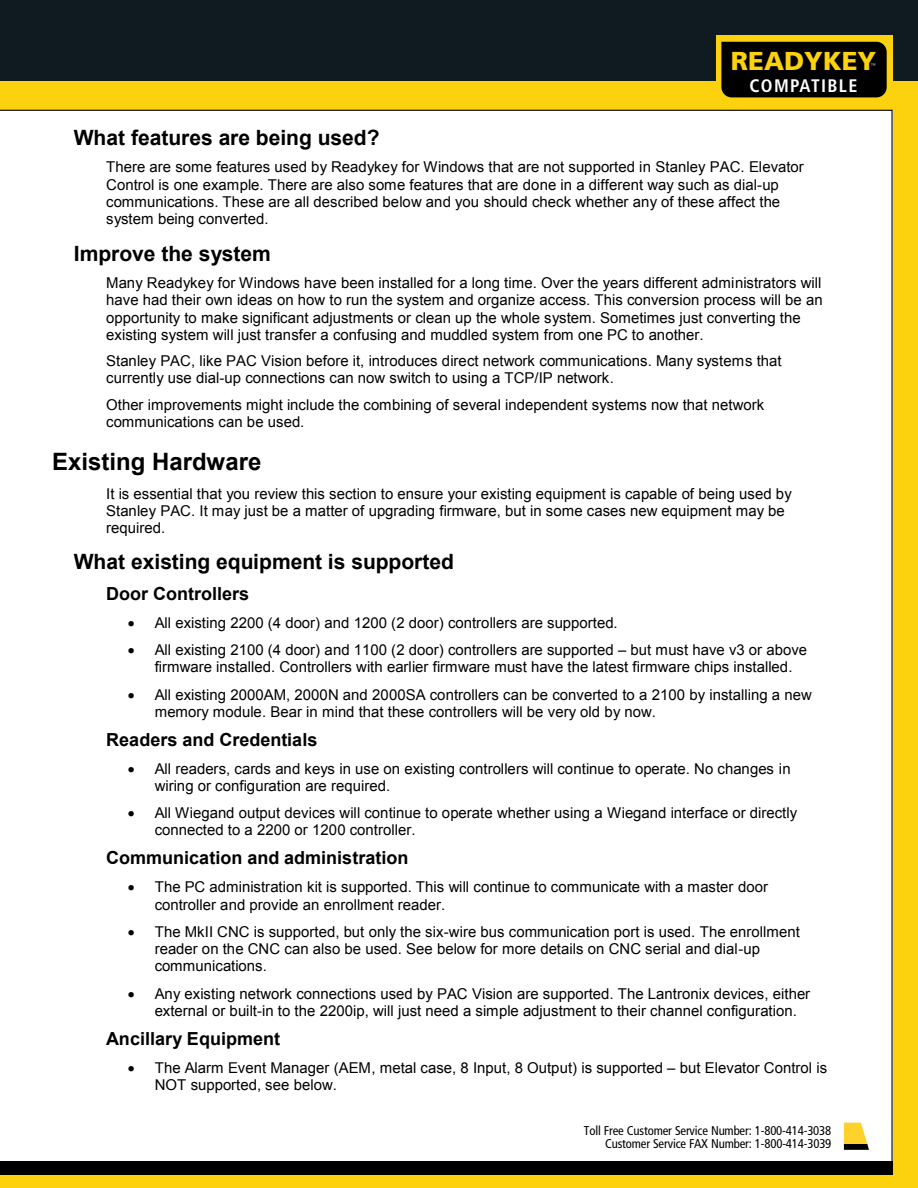
<style>
.page{position:relative;width:918px;height:1188px;background:#fff}
.page>*{position:absolute;margin:0;border:0;box-sizing:border-box;transform-origin:0 0}
.t1{font:900 25.95px "Frutiger";color:#fcd10d}
.t2{font:700 24px "Arial";color:#000}
.t3{font:700 21px "Arial";color:#000}
.t4{font:700 condensed 18.15px "Frutiger";letter-spacing:.075em;color:#fff}
.t5{font:700 18px "Arial";color:#000}
.t6{font:15px/17.2px "Arial";color:#000}
.t7{font:condensed 12.75px/13.5px "Frutiger";letter-spacing:-.015em;color:#000;text-align:right}
.t8{font:300 condensed 5.25px "Frutiger";color:#fff}
</style>
<div class="page">
<div style="left:0;top:0;width:918px;height:84px;background:#101a21"></div>
<div style="left:0;top:81px;width:918px;height:1107px;background:#fcd10d"></div>
<div style="left:0;top:110px;width:893px;height:1051px;background:#fff"></div>
<div style="left:716px;top:35px;width:177px;height:66px;background:#fcd10d"></div>
<div style="left:0;top:1161px;width:893px;height:13px;background:#000"></div>
<svg style="left:844px;top:1123px;width:25px;height:27px"></svg>
<div style="left:721px;top:42px;width:166px;height:55px;background:#000"></div>
<div style="left:38px;top:123px;width:838px;height:978px;background:#fff"></div>
<h1 class="t1" style="left:731px;top:50px;width:147px">READYKEY</h1>
<p class="t8" style="left:871px;top:63px;width:7px">™</p>
<p class="t4" style="left:750px;top:78px;width:109px">COMPATIBLE</p>
<h3 class="t3" style="left:74px;top:126px;width:307px">What features are being used?</h3>
<p class="t6" style="left:106px;top:159px;width:699px">There are some features used by Readykey for Windows that are not supported in Stanley PAC. Elevator Control is one example. There are also some features that are done in a different way such as dial-up communications. These are all described below and you should check whether any of these affect the system being converted.</p>
<h3 class="t3" style="left:74px;top:242px;width:199px">Improve the system</h3>
<p class="t6" style="left:106px;top:274px;width:718px">Many Readykey for Windows have been installed for a long time. Over the years different administrators will have had their own ideas on how to run the system and organize access. This conversion process will be an opportunity to make significant adjustments or clean up the whole system. Sometimes just converting the existing system will just transfer a confusing and muddled system from one PC to another.</p>
<p class="t6" style="left:106px;top:352px;width:677px">Stanley PAC, like PAC Vision before it, introduces direct network communications. Many systems that currently use dial-up connections can now switch to using a TCP/IP network.</p>
<p class="t6" style="left:106px;top:396px;width:660px">Other improvements might include the combining of several independent systems now that network communications can be used.</p>
<h2 class="t2" style="left:52px;top:449px;width:211px">Existing Hardware</h2>
<p class="t6" style="left:106px;top:485px;width:687px">It is essential that you review this section to ensure your existing equipment is capable of being used by<br>Stanley PAC. It may just be a matter of upgrading firmware, but in some cases new equipment may be required.</p>
<h3 class="t3" style="left:74px;top:550px;width:382px">What existing equipment is supported</h3>
<p class="t5" style="left:106px;top:583px;width:144px">Door Controllers</p>
<p class="t6" style="left:155px;top:609px;width:654px;line-height:27.3px">All existing 2200 (4 door) and 1200 (2 door) controllers are supported.<br>All existing 2100 (4 door) and 1100 (2 door) controllers are supported but must have v3 or above</p>
<p class="t6" style="left:155px;top:653px;width:659px;line-height:27.5px">firmware installed. Controllers with earlier firmware must have the latest firmware chips installed.<br>All existing 2000AM, 2000N and 2000SA controllers can be converted to a 2100 by installing a new</p>
<p class="t6" style="left:155px;top:703px;width:503px">memory module. Bear in mind that these controllers will be very old by now.</p>
<p class="t5" style="left:106px;top:729px;width:213px">Readers and Credentials</p>
<p class="t6" style="left:155px;top:760px;width:638px">All readers, cards and keys in use on existing controllers will continue to operate. No changes in wiring or configuration are required.</p>
<p class="t6" style="left:155px;top:805px;width:644px">All Wiegand output devices will continue to operate whether using a Wiegand interface or directly connected to a 2200 or 1200 controller.</p>
<p class="t5" style="left:106px;top:848px;width:304px">Communication and administration</p>
<p class="t6" style="left:155px;top:879px;width:615px">The PC administration kit is supported. This will continue to communicate with a master door controller and provide an enrollment reader.</p>
<p class="t6" style="left:155px;top:923px;width:647px">The MkII CNC is supported, but only the six-wire bus communication port is used. The enrollment reader on the CNC can also be used. See below for more details on CNC serial and dial-up communications.</p>
<p class="t6" style="left:155px;top:985px;width:657px">Any existing network connections used by PAC Vision are supported. The Lantronix devices, either external or built-in to the 2200ip, will just need a simple adjustment to their channel configuration.</p>
<p class="t5" style="left:106px;top:1029px;width:175px">Ancillary Equipment</p>
<p class="t6" style="left:155px;top:1059px;width:674px">The Alarm Event Manager (AEM, metal case, 8 Input, 8 Output) is supported but Elevator Control is<br>NOT supported, see below.</p>
<p class="t7" style="left:584px;top:1125px;width:249px">Toll Free Customer Service Number: 1-800-414-3038<br>Customer Service FAX Number: 1-800-414-3039</p>
</div>
